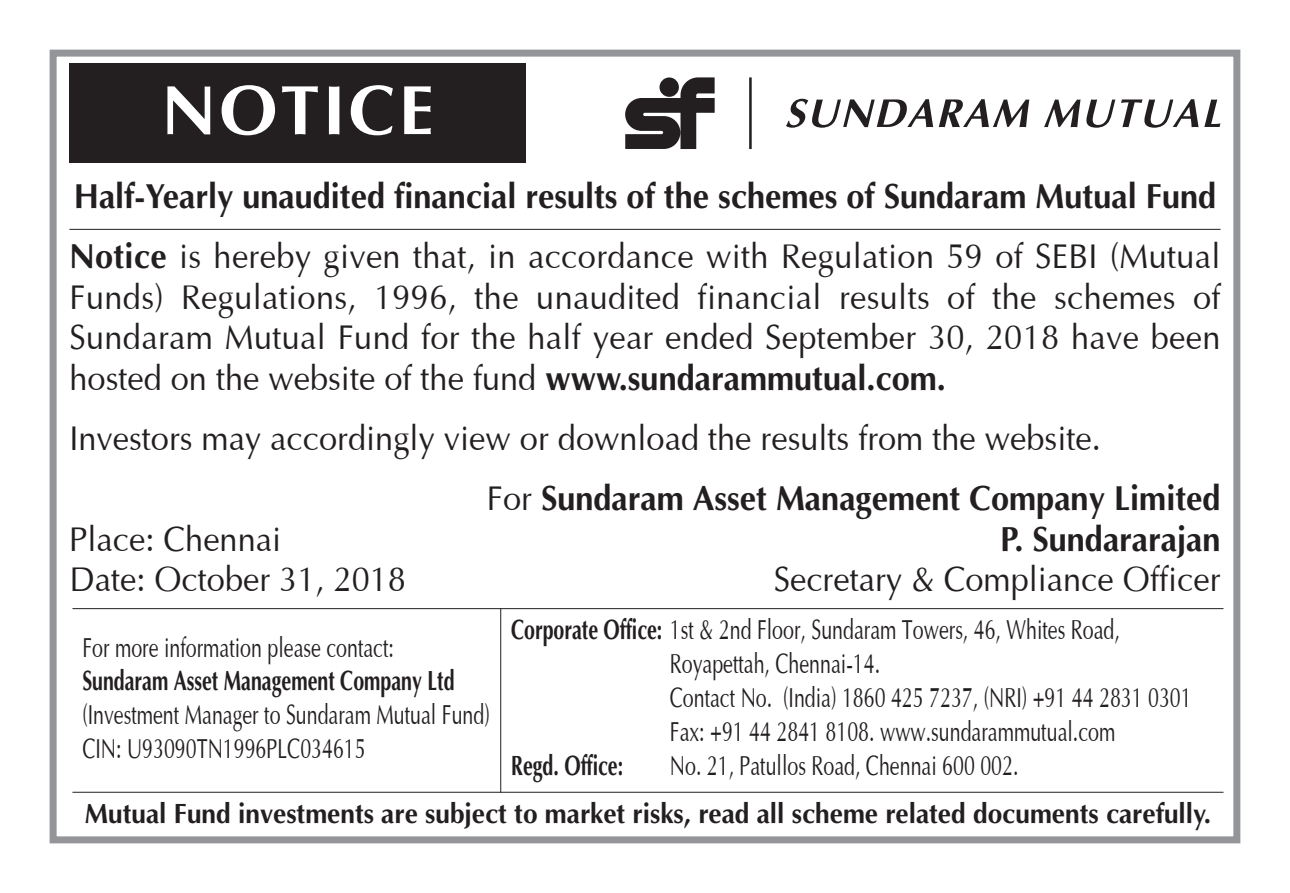
<style>
.page{position:relative;width:1290px;height:893px;background:#fff}
.page>*{position:absolute;margin:0;border:0;box-sizing:border-box;transform-origin:0 0}
.t1{font:700 70px "Optima";letter-spacing:.045em;color:#fff}
.t2{font:35px/40.6px "Optima";color:#231f20;text-align:justify;scale:.93 1}
.t3{font:700 35px/60.2px "Optima";color:#231f20;scale:.93 1}
.t4{font:28px/33.9px "Optima";color:#231f20;scale:.7 1}
.t5{font:700 28px "Optima";color:#231f20;scale:.94 1}
.t6{font:700 28px "Optima";color:#231f20;scale:.7 1}
.s1{font-weight:400}
.s2{font-weight:700}
</style>
<div class="page">
<div style="left:50px;top:50px;width:1190px;height:793px;border:7px solid #939598"></div>
<hr style="left:69px;top:229px;width:1151px;height:1px;background:#231f20">
<svg style="left:1044px;top:99px;width:36px;height:28px"></svg>
<svg style="left:1086px;top:99px;width:29px;height:29px"></svg>
<svg style="left:1121px;top:99px;width:77px;height:29px"></svg>
<svg style="left:1204px;top:99px;width:16px;height:28px"></svg>
<svg style="left:625px;top:77px;width:90px;height:72px"></svg>
<hr style="left:749px;top:77px;width:3px;height:72px;background:#231f20">
<svg style="left:786px;top:99px;width:147px;height:29px"></svg>
<svg style="left:939px;top:99px;width:90px;height:28px"></svg>
<div style="left:69px;top:64px;width:457px;height:99px;background:#231f20"></div>
<hr style="left:500px;top:608px;width:1px;height:185px;background:#231f20">
<hr style="left:72px;top:608px;width:1151px;height:1px;background:#231f20">
<hr style="left:72px;top:792px;width:1151px;height:1px;background:#231f20">
<h1 class="t1" style="left:162px;top:69px;width:274px">NOTICE</h1>
<p class="t3" style="left:69px;top:166px;width:1239px">Half-Yearly unaudited financial results of the schemes of Sundaram Mutual Fund<br>Notice <span class="s1">is hereby given that, in accordance with Regulation 59 of SEBI (Mutual</span></p>
<p class="t2" style="left:69px;top:280px;width:1239px">Funds) Regulations, 1996, the unaudited financial results of the schemes of Sundaram Mutual Fund for the half year ended September 30, 2018 have been hosted on the website of the fund <span class="s2">www.sundarammutual.com.</span></p>
<p class="t2" style="left:487px;top:411px;width:790px;line-height:60.2px;text-indent:-417px">Investors may accordingly view or download the results from the website.<br>For <span class="s2">Sundaram Asset Management Company Limited</span></p>
<p class="t2" style="left:69px;top:522px;width:229px">Place: Chennai</p>
<p class="t3" style="left:1000px;top:508px;width:238px">P. Sundararajan</p>
<p class="t2" style="left:69px;top:562px;width:363px">Date: October 31, 2018</p>
<p class="t2" style="left:774px;top:562px;width:482px">Secretary &amp; Compliance Officer</p>
<p class="t4" style="left:670px;top:616px;width:747px;text-indent:-159px"><span class="s2">Corporate Office:</span> 1st &amp; 2nd Floor, Sundaram Towers, 46, Whites Road, Royapettah, Chennai-14.<br>Contact No. (India) 1860 425 7237, (NRI) +91 44 2831 0301<br>Fax: +91 44 2841 8108. www.sundarammutual.com</p>
<p class="t6" style="left:511px;top:749px;width:162px">Regd. Office:</p>
<p class="t4" style="left:670px;top:752px;width:500px">No. 21, Patullos Road, Chennai 600 002.</p>
<p class="t5" style="left:85px;top:797px;width:1200px">Mutual Fund investments are subject to market risks, read all scheme related documents carefully.</p>
<p class="t4" style="left:82px;top:633px;width:447px">For more information please contact:</p>
<p class="t6" style="left:82px;top:664px;width:533px">Sundaram Asset Management Company Ltd</p>
<p class="t4" style="left:82px;top:701px;width:583px">(Investment Manager to Sundaram Mutual Fund)<br>CIN: U93090TN1996PLC034615</p>
</div>
